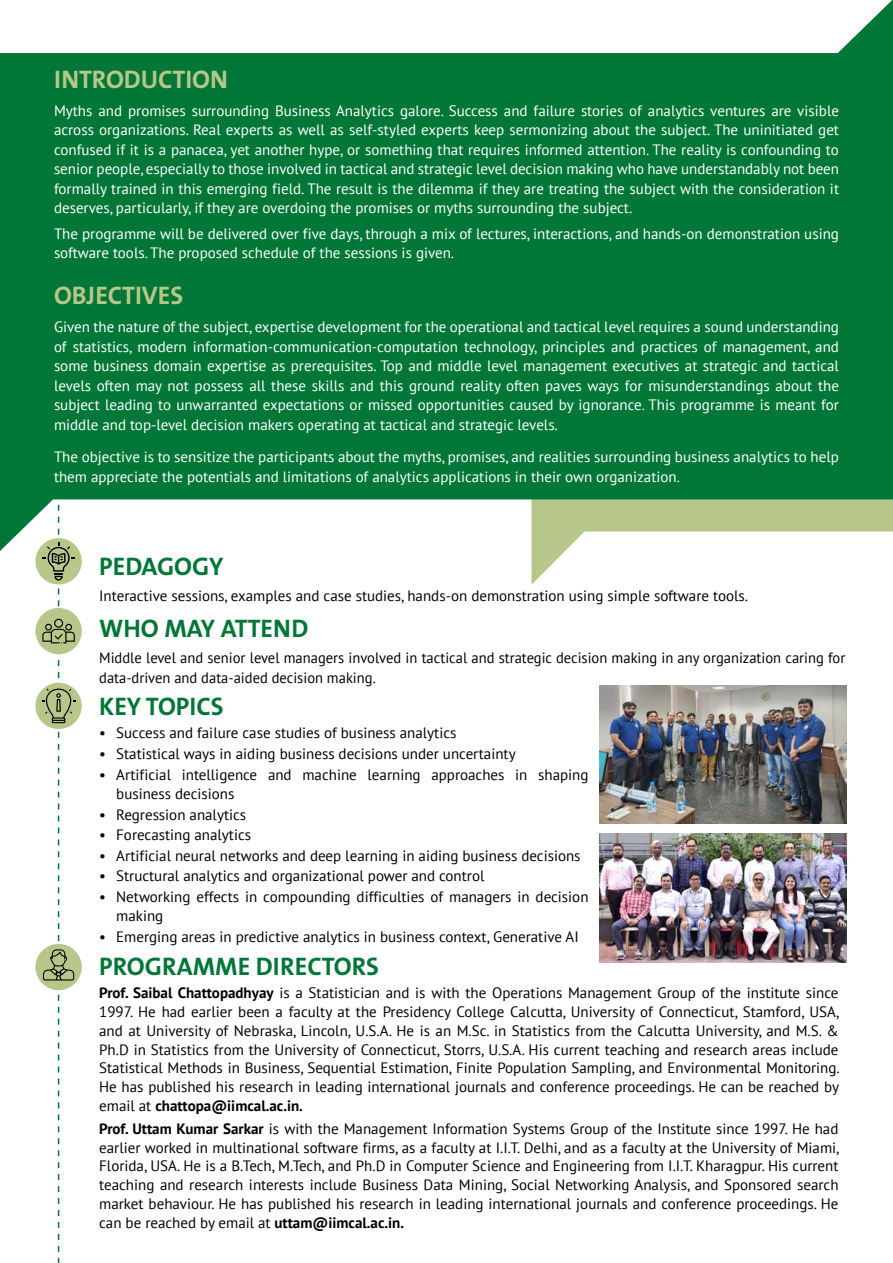
<style>
.page{position:relative;width:893px;height:1263px;background:#fff}
.page>*{position:absolute;margin:0;border:0;box-sizing:border-box;transform-origin:0 0}
.t1{font:700 25.5px "The Sans B7";color:#007737}
.t2{font:700 25.5px "The Sans B7";color:#b7c78a}
.t3{font:15px/18.8px "PT Sans";color:#000}
.t4{font:15px/19.5px "PT Sans";color:#fff;text-align:justify}
.s1{font-weight:700}
</style>
<div class="page">
<svg style="left:0;top:0;width:893px;height:551px;fill:#007737"></svg>
<div style="left:35px;top:538px;width:47px;height:46px;background:#b7c78a;border-radius:50%"></div>
<div style="left:35px;top:683px;width:47px;height:46px;background:#b7c78a;border-radius:50%"></div>
<div style="left:35px;top:944px;width:47px;height:46px;background:#b7c78a;border-radius:50%"></div>
<div style="left:35px;top:608px;width:47px;height:46px;background:#b7c78a;border-radius:50%"></div>
<svg style="left:42px;top:457px;width:33px;height:806px"></svg>
<img style="left:600px;top:834px;width:246px;height:129px">
<img style="left:600px;top:686px;width:246px;height:138px">
<h1 class="t2" style="left:54px;top:65px;width:24px">INTRODUCT</h1>
<h1 class="t2" style="left:185px;top:65px;width:25px">ION</h1>
<p class="t4" style="left:54px;top:100px;width:787px">Myths and promises surrounding Business Analytics galore. Success and failure stories of analytics ventures are visible across organizations. Real experts as well as self-styled experts keep sermonizing about the subject. The uninitiated get confused if it is a panacea, yet another hype, or something that requires informed attention. The reality is confounding to senior people, especially to those involved in tactical and strategic level decision making who have understandably not been formally trained in this emerging field. The result is the dilemma if they are treating the subject with the consideration it deserves, particularly, if they are overdoing the promises or myths surrounding the subject.</p>
<p class="t4" style="left:54px;top:224px;width:786px">The programme will be delivered over five days, through a mix of lectures, interactions, and hands-on demonstration using software tools. The proposed schedule of the sessions is given.</p>
<h1 class="t2" style="left:54px;top:282px;width:103px">OBJECTIVES</h1>
<p class="t4" style="left:54px;top:317px;width:786px">Given the nature of the subject, expertise development for the operational and tactical level requires a sound understanding of statistics, modern information-communication-computation technology, principles and practices of management, and some business domain expertise as prerequisites. Top and middle level management executives at strategic and tactical levels often may not possess all these skills and this ground reality often paves ways for misunderstandings about the subject leading to unwarranted expectations or missed opportunities caused by ignorance. This programme is meant for middle and top-level decision makers operating at tactical and strategic levels.</p>
<p class="t4" style="left:54px;top:447px;width:786px">The objective is to sensitize the participants about the myths, promises, and realities surrounding business analytics to help them appreciate the potentials and limitations of analytics applications in their own organization.</p>
<h1 class="t1" style="left:99px;top:553px;width:31px">PEDAGOGY</h1>
<p class="t3" style="left:99px;top:586px;width:650px">Interactive sessions, examples and case studies, hands-on demonstration using simple software tools.</p>
<h1 class="t1" style="left:99px;top:615px;width:83px">WHO MAY</h1>
<h1 class="t1" style="left:221px;top:615px;width:16px">ATTEND</h1>
<p class="t3" style="left:99px;top:648px;width:748px;line-height:19.5px">Middle level and senior level managers involved in tactical and strategic decision making in any organization caring for data-driven and data-aided decision making.</p>
<h1 class="t1" style="left:99px;top:692px;width:15px">KEY</h1>
<h1 class="t1" style="left:146px;top:692px;width:65px">TOPICS</h1>
<p class="t3" style="left:99px;top:723px;width:359px">• Success and failure case studies of business analytics</p>
<p class="t3" style="left:99px;top:744px;width:418px">• Statistical ways in aiding business decisions under uncertainty</p>
<p class="t3" style="left:116px;top:764px;width:474px;line-height:19.5px;text-indent:-17px">• Artificial intelligence and machine learning approaches in shaping business decisions</p>
<p class="t3" style="left:99px;top:804px;width:148px">• Regression analytics</p>
<p class="t3" style="left:99px;top:825px;width:153px">• Forecasting analytics</p>
<p class="t3" style="left:99px;top:846px;width:483px">• Artificial neural networks and deep learning in aiding business decisions</p>
<p class="t3" style="left:99px;top:866px;width:387px">• Structural analytics and organizational power and control</p>
<p class="t3" style="left:116px;top:886px;width:474px;line-height:19.5px;text-indent:-17px">• Networking effects in compounding difficulties of managers in decision making</p>
<p class="t3" style="left:99px;top:927px;width:481px">• Emerging areas in predictive analytics in business context, Generative AI</p>
<h1 class="t1" style="left:99px;top:953px;width:32px">PROGRAMME</h1>
<h1 class="t1" style="left:256px;top:953px;width:40px">DIRECTOR</h1>
<h1 class="t1" style="left:366px;top:953px;width:14px">s</h1>
<p class="t3" style="left:99px;top:983px;width:742px;text-align:justify"><span class="s1">Prof. Saibal Chattopadhyay</span> is a Statistician and is with the Operations Management Group of the institute since 1997. He had earlier been a faculty at the Presidency College Calcutta, University of Connecticut, Stamford, USA, and at University of Nebraska, Lincoln, U.S.A. He is an M.Sc. in Statistics from the Calcutta University, and M.S. &amp; Ph.D in Statistics from the University of Connecticut, Storrs, U.S.A. His current teaching and research areas include Statistical Methods in Business, Sequential Estimation, Finite Population Sampling, and Environmental Monitoring.<br>He has published his research in leading international journals and conference proceedings. He can be reached by email at <span class="s1">chattopa@iimcal.ac.in.</span></p>
<p class="t3" style="left:99px;top:1119px;width:742px;text-align:justify"><span class="s1">Prof. Uttam Kumar Sarkar</span> is with the Management Information Systems Group of the Institute since 1997. He had earlier worked in multinational software firms, as a faculty at I.I.T. Delhi, and as a faculty at the University of Miami, Florida, USA. He is a B.Tech, M.Tech, and Ph.D in Computer Science and Engineering from I.I.T. Kharagpur. His current teaching and research interests include Business Data Mining, Social Networking Analysis, and Sponsored search market behaviour. He has published his research in leading international journals and conference proceedings. He can be reached by email at <span class="s1">uttam@iimcal.ac.in.</span></p>
</div>
